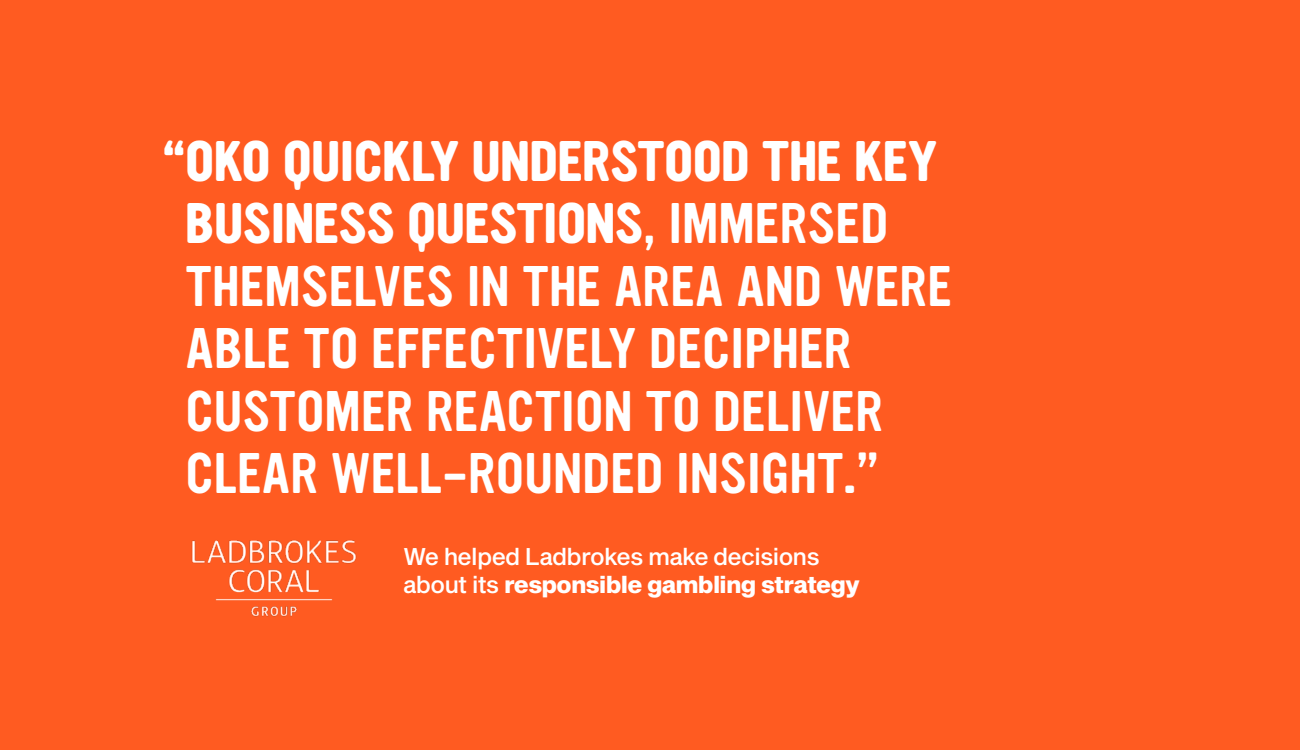
<style>
.page{position:relative;width:1300px;height:750px;background:#ff5b21}
.page>*{position:absolute;margin:0;border:0;box-sizing:border-box;transform-origin:0 0}
.t1{font:50px/62.5px "YWFT Ultramagnetic";color:#fff}
.t2{font:700 50px "YWFT Ultramagnetic";color:#fff}
.t3{font:23.75px "Sequel Sans Heavy Body Text";letter-spacing:-.03em;color:#fff}
.t4{font:23.75px "Sequel Sans Medium Body Text";letter-spacing:-.03em;color:#fff}
.s1{font-weight:700}
.s2{font-family:"Sequel Sans Medium Body Text"}
</style>
<div class="page">
<img style="left:191px;top:540px;width:166px;height:77px">
<p class="t2" style="left:162px;top:125px;width:45px">“ OKO</p>
<p class="t1" style="left:185px;top:130px;width:768px;text-indent:98px"><span class="s1">QUICKLY UNDERSTOOD THE KEY<br>BUSINESS QUESTIONS</span>, IMMERSED<br>THEMSELVES IN THE AREA AND WERE<br>ABLE TO EFFECTIVELY DECIPHER<br>CUSTOMER REACTION TO DELIVER<br>CLEAR WELL-ROUNDED INSIGHT<span class="s1">.</span>”</p>
<p class="t4" style="left:403px;top:539px;width:418px">We helped Ladbrokes make decisions</p>
<p class="t3" style="left:403px;top:568px;width:459px"><span class="s2">about its</span> responsible gambling strategy</p>
</div>
